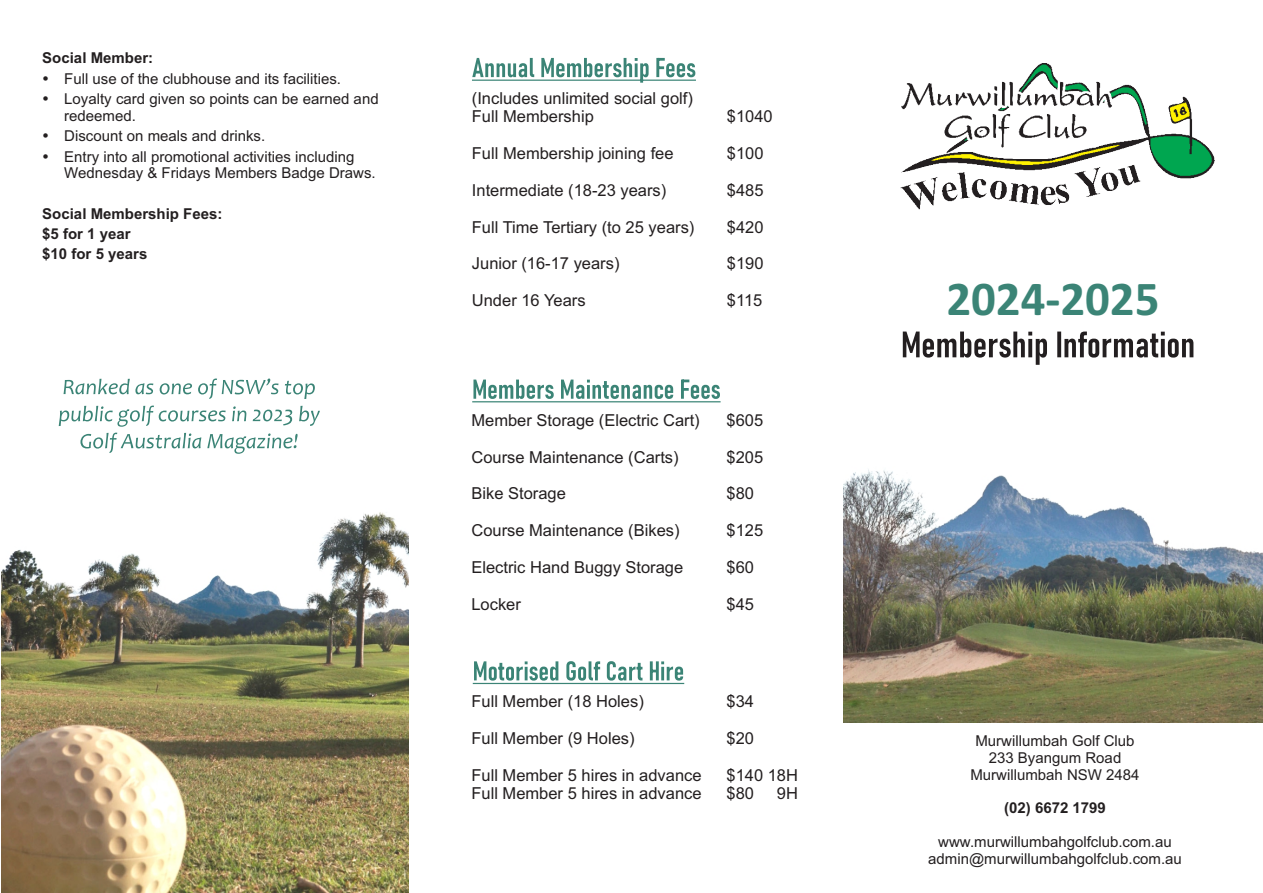
<style>
.page{position:relative;width:1263px;height:893px;background:#fff}
.page>*{position:absolute;margin:0;border:0;box-sizing:border-box;transform-origin:0 0}
.t1{font:700 48.9px "Calibri";color:#3b8476}
.t2{font:16.5px/18.5px "Arial";color:#231f20}
.t3{font:15px/16.8px "Arial";color:#231f20;text-align:center}
.t4{font:700 15px/20.1px "Arial";color:#231f20}
</style>
<div class="page">
<img style="left:844px;top:157px;width:419px;height:566px">
<img style="left:2px;top:378px;width:407px;height:514px">
<img style="left:899px;top:63px;width:315px;height:147px">
<svg style="left:903px;top:332px;width:290px;height:33px"></svg>
<svg style="left:472px;top:58px;width:224px;height:25px"></svg>
<svg style="left:472px;top:380px;width:248px;height:22px"></svg>
<svg style="left:473px;top:661px;width:211px;height:23px"></svg>
<svg style="left:59px;top:379px;width:261px;height:75px"></svg>
<p class="t4" style="left:42px;top:50px;width:112px">Social Member:</p>
<p class="t3" style="left:64px;top:70px;width:316px;line-height:20.4px;text-align:left">Full use of the clubhouse and its facilities.<br>Loyalty card given so points can be earned and</p>
<p class="t3" style="left:64px;top:107px;width:292px;line-height:20.4px;text-align:left">redeemed.<br>Discount on meals and drinks.<br>Entry into all promotional activities including</p>
<p class="t3" style="left:64px;top:166px;width:313px">Wednesday &amp; Fridays Members Badge Draws.</p>
<p class="t4" style="left:42px;top:205px;width:182px">Social Membership Fees: $5 for 1 year<br>$10 for 5 years</p>
<p class="t2" style="left:472px;top:90px;width:222px">(Includes unlimited social golf)<br>Full Membership</p>
<p class="t2" style="left:727px;top:108px;width:47px">$1040</p>
<p class="t2" style="left:472px;top:145px;width:203px">Full Membership joining fee</p>
<p class="t2" style="left:727px;top:145px;width:38px">$100</p>
<p class="t2" style="left:472px;top:182px;width:196px">Intermediate (18-23 years)</p>
<p class="t2" style="left:727px;top:182px;width:38px">$485</p>
<p class="t2" style="left:472px;top:219px;width:224px">Full Time Tertiary (to 25 years)</p>
<p class="t2" style="left:727px;top:219px;width:38px">$420</p>
<p class="t2" style="left:472px;top:256px;width:149px">Junior (16-17 years)</p>
<p class="t2" style="left:727px;top:256px;width:38px">$190</p>
<p class="t2" style="left:472px;top:293px;width:115px">Under 16 Years</p>
<p class="t2" style="left:727px;top:293px;width:37px">$115</p>
<p class="t2" style="left:471px;top:412px;width:230px">Member Storage (Electric Cart)</p>
<p class="t2" style="left:726px;top:412px;width:38px">$605</p>
<p class="t2" style="left:471px;top:449px;width:209px">Course Maintenance (Carts)</p>
<p class="t2" style="left:726px;top:449px;width:38px">$205</p>
<p class="t2" style="left:471px;top:486px;width:96px">Bike Storage</p>
<p class="t2" style="left:726px;top:486px;width:29px">$80</p>
<p class="t2" style="left:471px;top:523px;width:210px">Course Maintenance (Bikes)</p>
<p class="t2" style="left:726px;top:523px;width:38px">$125</p>
<p class="t2" style="left:471px;top:560px;width:213px">Electric Hand Buggy Storage</p>
<p class="t2" style="left:726px;top:560px;width:29px">$60</p>
<p class="t2" style="left:471px;top:596px;width:51px">Locker</p>
<p class="t2" style="left:726px;top:596px;width:29px">$45</p>
<p class="t2" style="left:471px;top:694px;width:174px">Full Member (18 Holes)</p>
<p class="t2" style="left:726px;top:694px;width:29px">$34</p>
<p class="t2" style="left:471px;top:731px;width:165px">Full Member (9 Holes)</p>
<p class="t2" style="left:726px;top:731px;width:29px">$20</p>
<p class="t2" style="left:471px;top:767px;width:232px">Full Member 5 hires in advance</p>
<p class="t2" style="left:726px;top:767px;width:73px">$140 18H</p>
<p class="t2" style="left:471px;top:786px;width:232px">Full Member 5 hires in advance</p>
<p class="t2" style="left:726px;top:786px;width:29px">$80</p>
<p class="t2" style="left:777px;top:786px;width:23px">9H</p>
<h1 class="t1" style="left:946px;top:279px;width:215px">2024-2025</h1>
<p class="t3" style="left:970px;top:734px;width:171px">Murwillumbah Golf Club<br>233 Byangum Road<br>Murwillumbah NSW 2484</p>
<p class="t4" style="left:1004px;top:799px;width:103px">(02) 6672 1799</p>
<p class="t3" style="left:928px;top:834px;width:255px">www.murwillumbahgolfclub.com.au admin@murwillumbahgolfclub.com.au</p>
</div>
